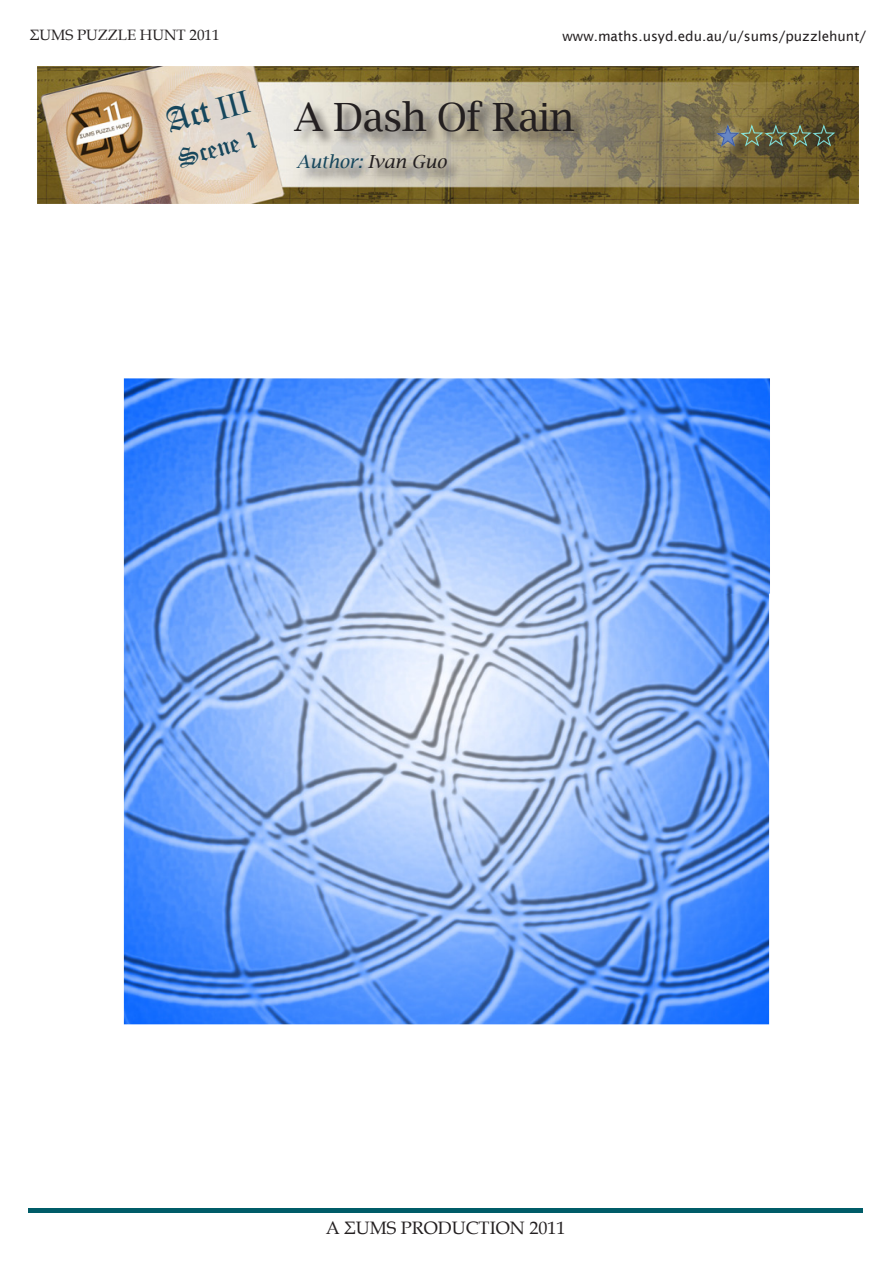
<style>
.page{position:relative;width:893px;height:1263px;background:#fff}
.page>*{position:absolute;margin:0;border:0;box-sizing:border-box;transform-origin:0 0}
.t1{font:39px "Lucida Bright";letter-spacing:-.02em;color:#231f20}
.t2{font:33px "Old English Text";color:#16465c}
.t3{font:25.5px "Old English Text";color:#16465c}
.t4{font:18px "Book Antiqua";color:#231f20}
.t5{font:italic 18px "Lucida Bright";color:#16465c}
.t6{font:15px "Book Antiqua";color:#231f20}
.t7{font:13.5px "Lucida Sans";color:#231f20}
.s1{font-family:"Times New Roman"}
.s2{color:#231f20}
</style>
<div class="page">
<img style="left:37px;top:67px;width:821px;height:137px">
<div style="left:295px;top:100px;width:294px;height:47px;background:#231f20;opacity:.75"></div>
<div style="left:298px;top:155px;width:164px;height:29px;background:#231f20;opacity:.75"></div>
<div style="left:720px;top:128px;width:36px;height:36px;background:#231f20;opacity:.75"></div>
<div style="left:709px;top:117px;width:38px;height:38px;background:#fff;opacity:.75"></div>
<svg style="left:715px;top:125px;width:122px;height:23px;background:#66694f"></svg>
<div style="left:28px;top:1208px;width:835px;height:5px;background:#005c68"></div>
<img style="left:123px;top:378px;width:647px;height:647px">
<p class="t6" style="left:30px;top:24px;width:191px">ΣUMS PUZZLE HUNT 2011</p>
<p class="t7" style="left:562px;top:28px;width:305px">www.maths.usyd.edu.au/u/sums/puzzlehunt/</p>
<p class="t2" style="left:161px;top:101px;width:87px;rotate:-15deg">Act <span class="s1">III</span></p>
<p class="t3" style="left:174px;top:143px;width:84px;rotate:-15deg">Scene 1</p>
<p class="t1" style="left:294px;top:95px;width:282px">A Dash Of Rain</p>
<p class="t5" style="left:297px;top:152px;width:151px">Author: <span class="s2">Ivan Guo</span></p>
<p class="t4" style="left:326px;top:1215px;width:241px">A ΣUMS PRODUCTION 2011</p>
</div>
